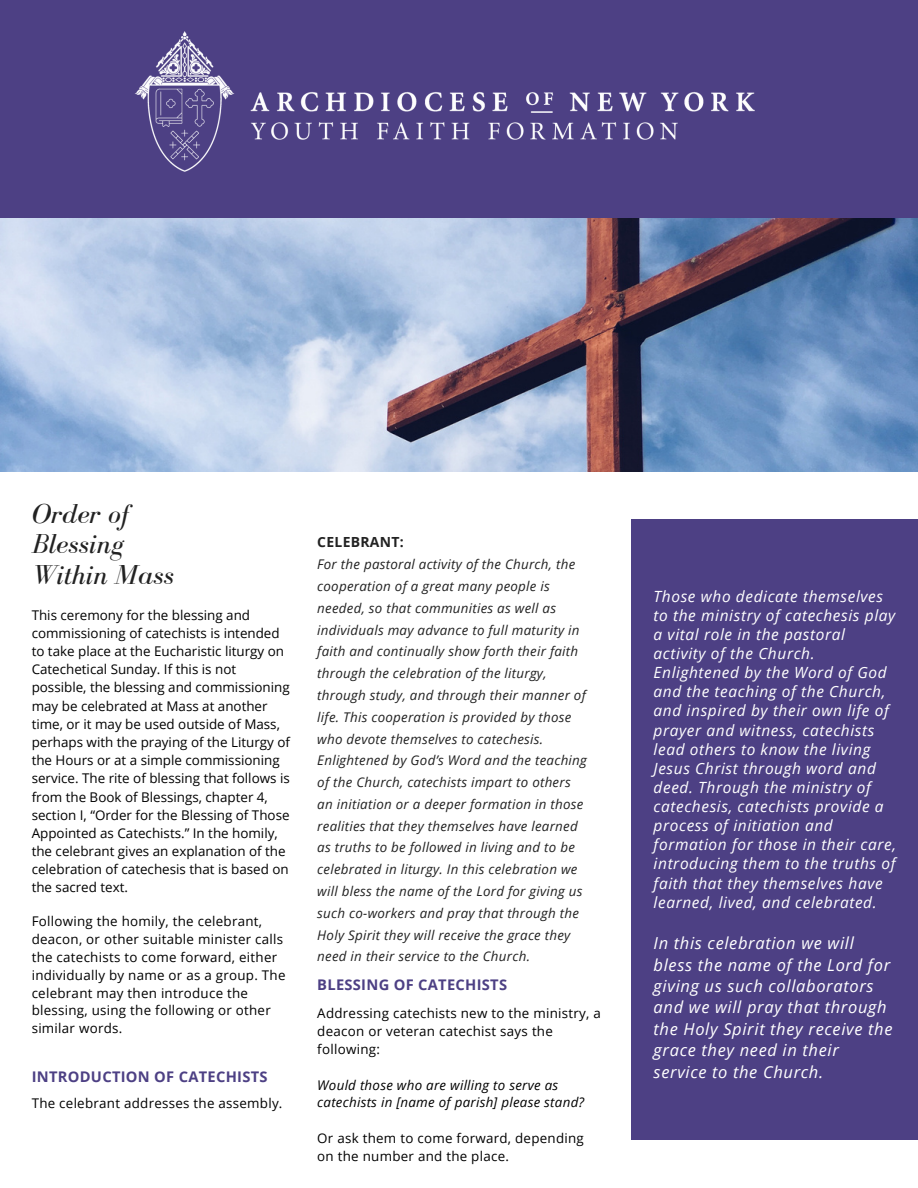
<style>
.page{position:relative;width:918px;height:1188px;background:#fff}
.page>*{position:absolute;margin:0;border:0;box-sizing:border-box;transform-origin:0 0}
.t1{font:italic 28.2px/30.3px "Bodoni FLF";color:#222}
.t2{font:italic 16.5px/21.3px "Open Sans";letter-spacing:.04em;color:#fff}
.t3{font:italic 15.45px/19.2px "Open Sans";letter-spacing:.04em;color:#fff}
.t4{font:700 14.7px "Open Sans";letter-spacing:.02em;color:#4d4084}
.t5{font:700 13.95px "Open Sans";letter-spacing:.02em;color:#222}
.t6{font:italic 13.35px/21.8px "Open Sans";letter-spacing:.02em;color:#222}
.t7{font:13.35px/18.1px "Open Sans";color:#000}
.t8{font:13.35px/17.9px "Open Sans";letter-spacing:.02em;color:#000}
.t9{font:italic 13.35px/17.9px "Open Sans";letter-spacing:.02em;color:#000}
</style>
<div class="page">
<div style="left:632px;top:519px;width:286px;height:621px;background:#4d4084"></div>
<img style="left:0;top:218px;width:918px;height:254px">
<div style="left:0;top:0;width:918px;height:217px;background:#4d4084"></div>
<img style="left:135px;top:31px;width:620px;height:141px">
<h1 class="t1" style="left:32px;top:498px;width:144px">Order of<br>Blessing<br>Within Mass</h1>
<p class="t7" style="left:32px;top:605px;width:260px">This ceremony for the blessing and commissioning of catechists is intended to take place at the Eucharistic liturgy on Catechetical Sunday. If this is not possible, the blessing and commissioning may be celebrated at Mass at another time, or it may be used outside of Mass, perhaps with the praying of the Liturgy of the Hours or at a simple commissioning service. The rite of blessing that follows is from the Book of Blessings, chapter 4, section I, “Order for the Blessing of Those Appointed as Catechists.” In the homily, the celebrant gives an explanation of the celebration of catechesis that is based on the sacred text.</p>
<p class="t8" style="left:32px;top:912px;width:255px">Following the homily, the celebrant, deacon, or other suitable minister calls the catechists to come forward, either individually by name or as a group. The celebrant may then introduce the blessing, using the following or other similar words.</p>
<p class="t4" style="left:32px;top:1066px;width:237px">INTRODUCTION OF CATECHISTS</p>
<p class="t8" style="left:32px;top:1094px;width:252px">The celebrant addresses the assembly.</p>
<p class="t5" style="left:317px;top:533px;width:88px">CELEBRANT:</p>
<p class="t6" style="left:317px;top:553px;width:271px">For the pastoral activity of the Church, the cooperation of a great many people is needed, so that communities as well as individuals may advance to full maturity in faith and continually show forth their faith through the celebration of the liturgy, through study, and through their manner of life. This cooperation is provided by those who devote themselves to catechesis.<br>Enlightened by God’s Word and the teaching of the Church, catechists impart to others an initiation or a deeper formation in those realities that they themselves have learned as truths to be followed in living and to be celebrated in liturgy. In this celebration we will bless the name of the Lord for giving us such co-workers and pray that through the Holy Spirit they will receive the grace they need in their service to the Church.</p>
<p class="t4" style="left:317px;top:975px;width:191px">BLESSING OF CATECHISTS</p>
<p class="t8" style="left:317px;top:1004px;width:285px">Addressing catechists new to the ministry, a deacon or veteran catechist says the following:</p>
<p class="t9" style="left:317px;top:1076px;width:269px">Would those who are willing to serve as catechists in [name of parish] please stand?</p>
<p class="t8" style="left:317px;top:1129px;width:268px">Or ask them to come forward, depending on the number and the place.</p>
<p class="t3" style="left:654px;top:586px;width:244px">Those who dedicate themselves to the ministry of catechesis play a vital role in the pastoral activity of the Church.<br>Enlightened by the Word of God and the teaching of the Church, and inspired by their own life of prayer and witness, catechists lead others to know the living<br>Jesus Christ through word and deed. Through the ministry of catechesis, catechists provide a process of initiation and formation for those in their care, introducing them to the truths of faith that they themselves have learned, lived, and celebrated.</p>
<p class="t2" style="left:654px;top:932px;width:240px">In this celebration we will bless the name of the Lord for giving us such collaborators and we will pray that through the Holy Spirit they receive the grace they need in their service to the Church.</p>
</div>
